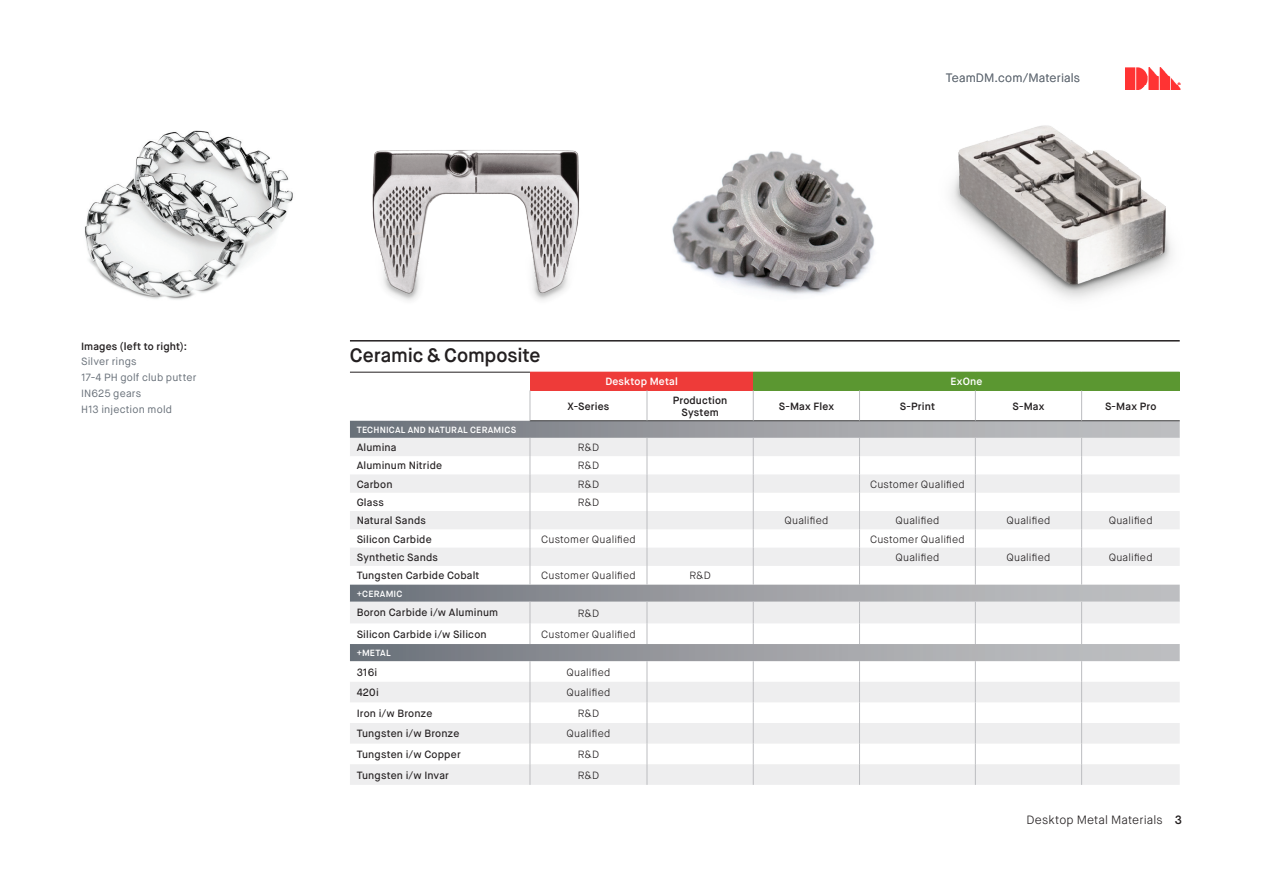
<style>
.page{position:relative;width:1263px;height:893px;background:#fff}
.page>*{position:absolute;margin:0;border:0;box-sizing:border-box;transform-origin:0 0}
.Table_Headers{font:600 19.5px "Maison Neue";letter-spacing:-.005em;color:#231f20}
.t1{font:300 12px "Maison Neue";letter-spacing:.015em;color:#231f20}
.t2{font:300 12px "Maison Neue";letter-spacing:.015em;color:#687079}
.Materials_List_Names{font:500 10.5px "Maison Neue";letter-spacing:.015em;color:#231f20}
.Materials_List_Light_Centered{font:300 10.5px "Maison Neue";letter-spacing:.02em;color:#231f20}
.Disclaimer_Right_align{font:10.5px "Maison Neue";letter-spacing:.015em;color:#687079}
.Table_Headers_BLK{font:600 10.5px/12px "Maison Neue";letter-spacing:.015em;color:#231f20;text-align:center}
.Disclaimer_Right_align-2{font:600 10.5px "Maison Neue";letter-spacing:.015em;color:#231f20}
.Table_Headers_WHT{font:600 10.5px "Maison Neue";letter-spacing:.015em;color:#fff}
.List_Material_Names_Bold{font:600 9px "Maison Neue";letter-spacing:.02em;color:#fff}
.s1{font-weight:600}
</style>
<div class="page">
<img style="left:1125px;top:68px;width:56px;height:21px">
<img style="left:85px;top:130px;width:188px;height:170px">
<img style="left:679px;top:151px;width:195px;height:144px">
<img style="left:273px;top:150px;width:406px;height:151px">
<img style="left:951px;top:125px;width:221px;height:174px">
<hr style="left:350px;top:340px;width:830px;height:2px;background:#231f20">
<div style="left:530px;top:372px;width:223px;height:18px;background:#ee3b39"></div>
<div style="left:753px;top:372px;width:427px;height:18px;background:#5b9731"></div>
<svg style="left:350px;top:421px;width:830px;height:17px;background:#9b9da2"></svg>
<svg style="left:350px;top:438px;width:830px;height:347px;fill:#eeeeef"></svg>
<hr style="left:530px;top:420px;width:117px;height:1px;background:#3e3e3f">
<hr style="left:647px;top:420px;width:106px;height:1px;background:#3e3e3f">
<hr style="left:753px;top:420px;width:106px;height:1px;background:#3e3e3f">
<hr style="left:859px;top:420px;width:116px;height:1px;background:#3e3e3f">
<hr style="left:975px;top:420px;width:106px;height:1px;background:#3e3e3f">
<hr style="left:1081px;top:420px;width:99px;height:1px;background:#3e3e3f">
<svg style="left:530px;top:438px;width:1px;height:147px"></svg>
<svg style="left:647px;top:438px;width:1px;height:147px"></svg>
<svg style="left:753px;top:438px;width:1px;height:147px"></svg>
<svg style="left:859px;top:438px;width:1px;height:147px"></svg>
<svg style="left:975px;top:438px;width:1px;height:147px"></svg>
<svg style="left:1081px;top:438px;width:1px;height:147px"></svg>
<svg style="left:530px;top:602px;width:1px;height:42px"></svg>
<svg style="left:647px;top:602px;width:1px;height:42px"></svg>
<svg style="left:753px;top:602px;width:1px;height:42px"></svg>
<svg style="left:859px;top:602px;width:1px;height:42px"></svg>
<svg style="left:975px;top:602px;width:1px;height:42px"></svg>
<svg style="left:1081px;top:602px;width:1px;height:42px"></svg>
<svg style="left:530px;top:661px;width:1px;height:124px"></svg>
<svg style="left:647px;top:661px;width:1px;height:124px"></svg>
<svg style="left:753px;top:661px;width:1px;height:124px"></svg>
<svg style="left:859px;top:661px;width:1px;height:124px"></svg>
<svg style="left:975px;top:661px;width:1px;height:124px"></svg>
<svg style="left:1081px;top:661px;width:1px;height:124px"></svg>
<hr style="left:647px;top:390px;width:1px;height:30px;background:#bcbdc0">
<hr style="left:753px;top:390px;width:1px;height:30px;background:#bcbdc0">
<hr style="left:859px;top:390px;width:1px;height:30px;background:#bcbdc0">
<hr style="left:975px;top:390px;width:1px;height:30px;background:#bcbdc0">
<hr style="left:1081px;top:390px;width:1px;height:30px;background:#bcbdc0">
<hr style="left:350px;top:372px;width:180px;height:1px;background:#231f20">
<hr style="left:530px;top:390px;width:1px;height:30px;background:#bcbdc0">
<p class="Disclaimer_Right_align-2" style="left:81px;top:339px;width:107px">Images (left to right):</p>
<p class="Disclaimer_Right_align" style="left:81px;top:355px;width:57px">Silver rings</p>
<p class="Disclaimer_Right_align" style="left:81px;top:371px;width:117px">17-4 PH golf club putter</p>
<p class="Disclaimer_Right_align" style="left:81px;top:387px;width:62px">IN625 gears</p>
<p class="Disclaimer_Right_align" style="left:81px;top:402px;width:93px">H13 injection mold</p>
<p class="t2" style="left:946px;top:71px;width:136px">TeamDM.com/Materials</p>
<p class="Table_Headers" style="left:350px;top:343px;width:192px">Ceramic &amp; Composite</p>
<p class="Table_Headers_WHT" style="left:605px;top:375px;width:74px">Desktop Metal</p>
<p class="Table_Headers_WHT" style="left:950px;top:375px;width:34px">ExOne</p>
<p class="Table_Headers_BLK" style="left:568px;top:400px;width:43px">X-Series</p>
<p class="Table_Headers_BLK" style="left:673px;top:394px;width:56px">Production<br>System</p>
<p class="Table_Headers_BLK" style="left:779px;top:400px;width:57px">S-Max Flex</p>
<p class="Table_Headers_BLK" style="left:900px;top:400px;width:37px">S-Print</p>
<p class="Table_Headers_BLK" style="left:1012px;top:400px;width:34px">S-Max</p>
<p class="Table_Headers_BLK" style="left:1105px;top:400px;width:53px">S-Max Pro</p>
<p class="List_Material_Names_Bold" style="left:357px;top:424px;width:161px">TECHNICAL AND NATURAL CERAMICS</p>
<p class="Materials_List_Names" style="left:357px;top:441px;width:41px">Alumina</p>
<p class="Materials_List_Light_Centered" style="left:578px;top:441px;width:23px">R&amp;D</p>
<p class="Materials_List_Names" style="left:357px;top:459px;width:87px">Aluminum Nitride</p>
<p class="Materials_List_Light_Centered" style="left:578px;top:459px;width:23px">R&amp;D</p>
<p class="Materials_List_Names" style="left:357px;top:477px;width:37px">Carbon</p>
<p class="Materials_List_Light_Centered" style="left:578px;top:477px;width:23px">R&amp;D</p>
<p class="Materials_List_Light_Centered" style="left:870px;top:477px;width:96px">Customer Qualified</p>
<p class="Materials_List_Names" style="left:357px;top:496px;width:29px">Glass</p>
<p class="Materials_List_Light_Centered" style="left:578px;top:496px;width:23px">R&amp;D</p>
<p class="Materials_List_Names" style="left:357px;top:514px;width:71px">Natural Sands</p>
<p class="Materials_List_Light_Centered" style="left:784px;top:514px;width:45px">Qualified</p>
<p class="Materials_List_Light_Centered" style="left:895px;top:514px;width:45px">Qualified</p>
<p class="Materials_List_Light_Centered" style="left:1006px;top:514px;width:45px">Qualified</p>
<p class="Materials_List_Light_Centered" style="left:1109px;top:514px;width:45px">Qualified</p>
<p class="Materials_List_Names" style="left:357px;top:532px;width:77px">Silicon Carbide</p>
<p class="Materials_List_Light_Centered" style="left:541px;top:532px;width:96px">Customer Qualified</p>
<p class="Materials_List_Light_Centered" style="left:870px;top:532px;width:96px">Customer Qualified</p>
<p class="Materials_List_Names" style="left:357px;top:551px;width:83px">Synthetic Sands</p>
<p class="Materials_List_Light_Centered" style="left:895px;top:551px;width:45px">Qualified</p>
<p class="Materials_List_Light_Centered" style="left:1006px;top:551px;width:45px">Qualified</p>
<p class="Materials_List_Light_Centered" style="left:1109px;top:551px;width:45px">Qualified</p>
<p class="Materials_List_Names" style="left:357px;top:569px;width:124px">Tungsten Carbide Cobalt</p>
<p class="Materials_List_Light_Centered" style="left:541px;top:569px;width:96px">Customer Qualified</p>
<p class="Materials_List_Light_Centered" style="left:689px;top:569px;width:23px">R&amp;D</p>
<p class="List_Material_Names_Bold" style="left:357px;top:588px;width:47px">+CERAMIC</p>
<p class="Materials_List_Names" style="left:357px;top:606px;width:143px">Boron Carbide i/w Aluminum</p>
<p class="Materials_List_Light_Centered" style="left:578px;top:606px;width:23px">R&amp;D</p>
<p class="Materials_List_Names" style="left:357px;top:627px;width:131px">Silicon Carbide i/w Silicon</p>
<p class="Materials_List_Light_Centered" style="left:541px;top:628px;width:96px">Customer Qualified</p>
<p class="List_Material_Names_Bold" style="left:357px;top:647px;width:36px">+METAL</p>
<p class="Materials_List_Names" style="left:357px;top:665px;width:22px">316i</p>
<p class="Materials_List_Light_Centered" style="left:566px;top:665px;width:45px">Qualified</p>
<p class="Materials_List_Names" style="left:357px;top:686px;width:24px">420i</p>
<p class="Materials_List_Light_Centered" style="left:566px;top:686px;width:45px">Qualified</p>
<p class="Materials_List_Names" style="left:357px;top:706px;width:77px">Iron i/w Bronze</p>
<p class="Materials_List_Light_Centered" style="left:578px;top:706px;width:23px">R&amp;D</p>
<p class="Materials_List_Names" style="left:357px;top:727px;width:104px">Tungsten i/w Bronze</p>
<p class="Materials_List_Light_Centered" style="left:566px;top:727px;width:45px">Qualified</p>
<p class="Materials_List_Names" style="left:357px;top:748px;width:106px">Tungsten i/w Copper</p>
<p class="Materials_List_Light_Centered" style="left:578px;top:748px;width:23px">R&amp;D</p>
<p class="Materials_List_Names" style="left:357px;top:768px;width:94px">Tungsten i/w Invar</p>
<p class="Materials_List_Light_Centered" style="left:578px;top:768px;width:23px">R&amp;D</p>
<p class="t1" style="left:1026px;top:813px;width:157px">Desktop Metal Materials <span class="s1">3</span></p>
</div>
